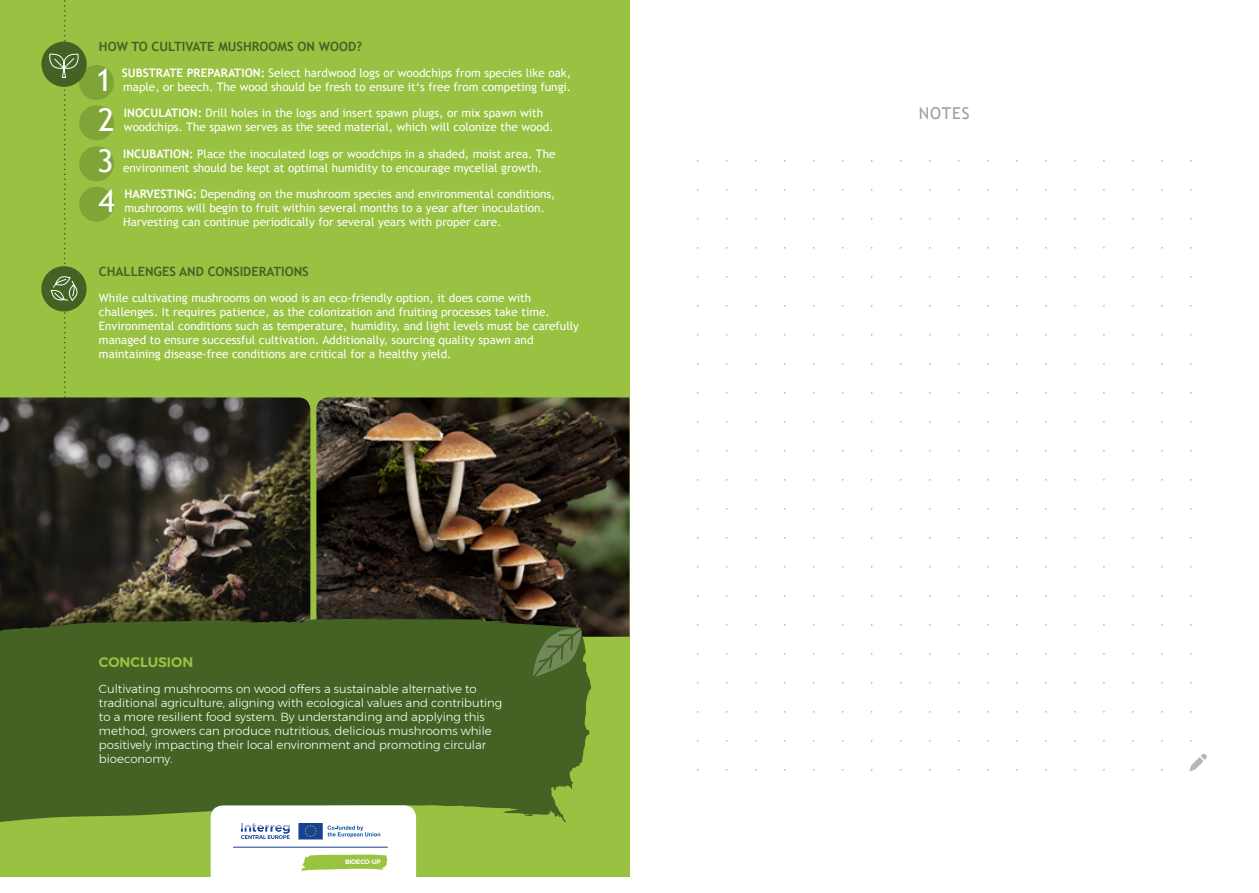
<style>
.page{position:relative;width:1259px;height:893px;background:#fff}
.page>*{position:absolute;margin:0;border:0;box-sizing:border-box;transform-origin:0 0}
.t1{font:31.35px "Trebuchet MS";color:#fff}
.t2{font:16.35px "Trebuchet MS";letter-spacing:.05em;color:#9c9e9f}
.t3{font:600 13.8px "Gontserrat";color:#99c142}
.t4{font:700 12.75px "Trebuchet MS";color:#446223}
.t5{font:11.7px/14.1px "Trebuchet MS";color:#fff}
.t6{font:300 11.7px/14.1px "Gontserrat";color:#fff}
.t7{font:600 10.65px "Montserrat";letter-spacing:-.03em;color:#fff}
.t8{font:600 6.45px "Montserrat";letter-spacing:-.03em;color:#fff}
.s1{font-weight:700}
</style>
<div class="page">
<svg style="left:1189px;top:754px;width:18px;height:17px"></svg>
<div style="left:0;top:183px;width:629px;height:710px;background:#99c142"></div>
<div style="left:0;top:0;width:629px;height:199px;background:#99c142"></div>
<div style="left:41px;top:42px;width:46px;height:45px;background:#446223;border-radius:50%"></div>
<div style="left:41px;top:266px;width:46px;height:45px;background:#446223;border-radius:50%"></div>
<svg style="left:47px;top:0;width:67px;height:397px"></svg>
<img style="left:0;top:397px;width:310px;height:222px">
<img style="left:316px;top:397px;width:313px;height:240px">
<svg style="left:0;top:619px;width:591px;height:221px;background:#4c6a25"></svg>
<svg style="left:533px;top:627px;width:49px;height:50px;background:#58723b"></svg>
<svg style="left:211px;top:805px;width:205px;height:72px;background:#e7eee7"></svg>
<hr style="left:233px;top:847px;width:154px;height:1px;background:#164194">
<div style="left:0;top:877px;width:629px;height:16px;background:#fff"></div>
<p class="t4" style="left:99px;top:39px;width:264px">HOW TO CULTIVATE MUSHROOMS ON WOOD?</p>
<h1 class="t1" style="left:96px;top:60px;width:18px">1</h1>
<p class="t5" style="left:122px;top:66px;width:451px"><span class="s1">SUBSTRATE PREPARATION:</span> Select hardwood logs or woodchips from species like oak, maple, or beech. The wood should be fresh to ensure it‘s free from competing fungi.</p>
<h1 class="t1" style="left:98px;top:101px;width:18px">2</h1>
<p class="t5" style="left:124px;top:106px;width:431px"><span class="s1">INOCULATION:</span> Drill holes in the logs and insert spawn plugs, or mix spawn with woodchips. The spawn serves as the seed material, which will colonize the wood.</p>
<h1 class="t1" style="left:97px;top:141px;width:18px">3</h1>
<p class="t5" style="left:123px;top:146px;width:434px"><span class="s1">INCUBATION:</span> Place the inoculated logs or woodchips in a shaded, moist area. The environment should be kept at optimal humidity to encourage mycelial growth.</p>
<h1 class="t1" style="left:99px;top:181px;width:18px">4</h1>
<p class="t5" style="left:123px;top:186px;width:434px"><span class="s1">HARVESTING:</span> Depending on the mushroom species and environmental conditions, mushrooms will begin to fruit within several months to a year after inoculation.<br>Harvesting can continue periodically for several years with proper care.</p>
<p class="t7" style="left:227px;top:111px;width:60px">BIOECO-UP</p>
<h2 class="t2" style="left:918px;top:103px;width:52px">NOTES</h2>
<p class="t4" style="left:99px;top:263px;width:211px">CHALLENGES AND CONSIDERATIONS</p>
<p class="t5" style="left:99px;top:290px;width:481px">While cultivating mushrooms on wood is an eco-friendly option, it does come with challenges. It requires patience, as the colonization and fruiting processes take time.<br>Environmental conditions such as temperature, humidity, and light levels must be carefully managed to ensure successful cultivation. Additionally, sourcing quality spawn and maintaining disease-free conditions are critical for a healthy yield.</p>
<p class="t3" style="left:99px;top:651px;width:96px">CONCLUSION</p>
<p class="t6" style="left:99px;top:682px;width:405px">Cultivating mushrooms on wood offers a sustainable alternative to traditional agriculture, aligning with ecological values and contributing to a more resilient food system. By understanding and applying this method, growers can produce nutritious, delicious mushrooms while positively impacting their local environment and promoting circular bioeconomy.</p>
<p class="t8" style="left:345px;top:856px;width:37px">BIOECO-UP</p>
</div>
